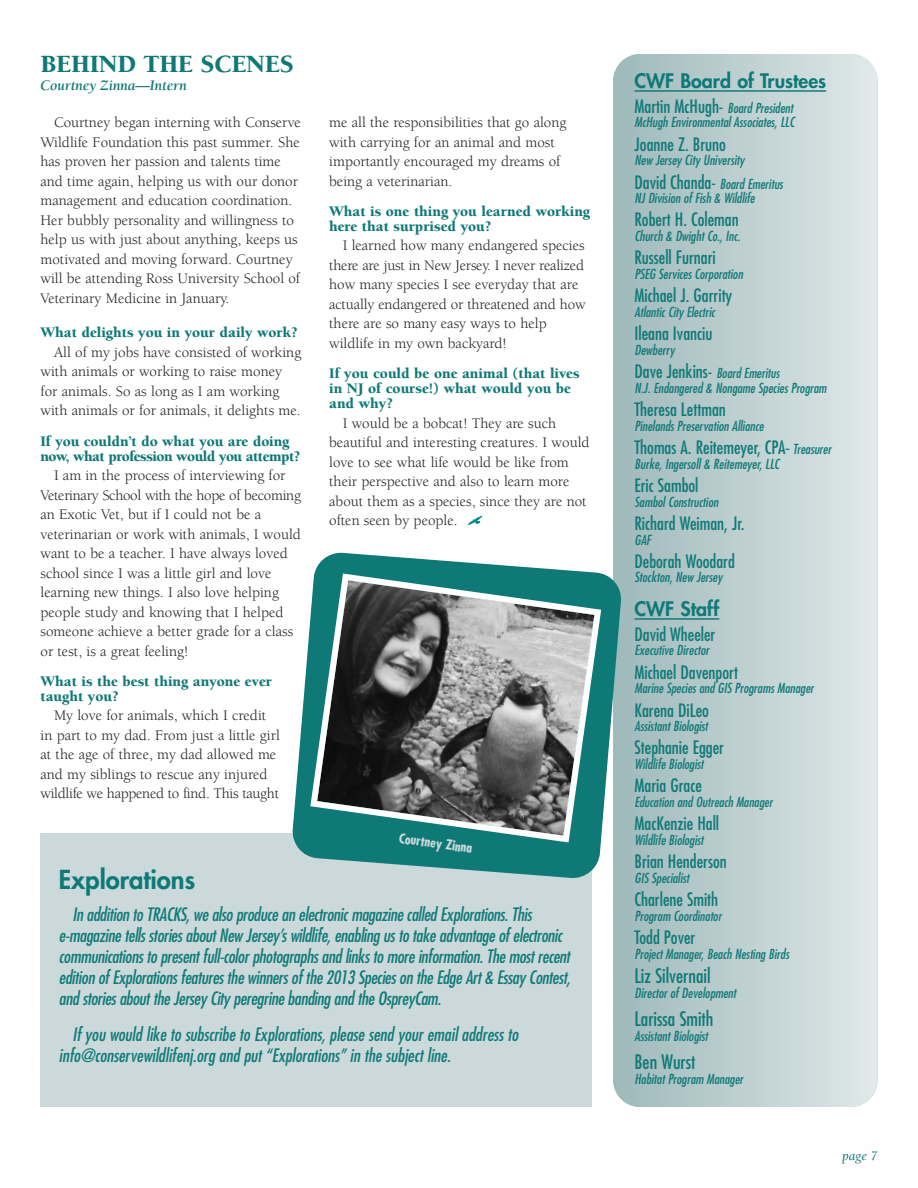
<style>
.page{position:relative;width:918px;height:1188px;background:#fff}
.page>*{position:absolute;margin:0;border:0;box-sizing:border-box;transform-origin:0 0}
.t1{font:900 25.5px "Berkeley";letter-spacing:-.01em;color:#0f7977}
.t2{font:800 25.5px "Futura";color:#0f7977}
.t3{font:condensed 19.5px "Futura";color:#0f7977}
.t4{font:800 19.5px "Futura";color:#0f7977}
.t5{font:italic condensed 18px/21px "Futura";letter-spacing:-.015em;color:#0f7977}
.t6{font:condensed 18px "Futura";color:#0f7977}
.t7{font:15px/19.5px "Berkeley";color:#231f20}
.t8{font:900 15px/15px "Berkeley";color:#0f7977}
.t9{font:900 15px/15px "Berkeley";letter-spacing:-.035em;color:#0f7977}
.t10{font:italic 700 15px "Berkeley";letter-spacing:-.015em;color:#0f7977}
.t11{font:italic condensed 13.5px/23.2px "Futura";color:#0f7977}
.t12{font:700 condensed 13.5px "Futura";color:#cbd9da}
.t13{font:italic 13.5px "Berkeley";color:#0f7977}
.s1{font-style:normal;font-size:18px}
.s2{font-style:italic;font-size:13.5px}
</style>
<div class="page">
<div style="left:40px;top:833px;width:552px;height:274px;background:#cbd9da"></div>
<div style="left:613px;top:54px;width:265px;height:1053px;background:linear-gradient(to right,#9eb9ba,#e1e9e9);border-radius:27px"></div>
<svg style="left:468px;top:515px;width:14px;height:10px"></svg>
<svg style="left:292px;top:552px;width:330px;height:327px"></svg>
<svg style="left:307px;top:570px;width:298px;height:276px;background:#5e7978"></svg>
<hr style="left:634px;top:90px;width:192px;height:2px;background:#0f7977">
<hr style="left:634px;top:618px;width:85px;height:2px;background:#0f7977">
<h1 class="t1" style="left:40px;top:54px;width:255px">BEHIND THE SCENES</h1>
<p class="t10" style="left:40px;top:79px;width:148px">Courtney Zinna—Intern</p>
<p class="t7" style="left:41px;top:114px;width:262px;text-indent:13px">Courtney began interning with Conserve Wildlife Foundation this past summer. She has proven her passion and talents time and time again, helping us with our donor management and education coordination.<br>Her bubbly personality and willingness to help us with just about anything, keeps us motivated and moving forward. Courtney will be attending Ross University School of Veterinary Medicine in January.</p>
<p class="t8" style="left:40px;top:326px;width:259px">What delights you in your daily work?</p>
<p class="t7" style="left:41px;top:344px;width:262px;text-indent:13px">All of my jobs have consisted of working with animals or working to raise money for animals. So as long as I am working with animals or for animals, it delights me.</p>
<p class="t9" style="left:40px;top:435px;width:261px">If you couldn’t do what you are doing now, what profession would you attempt?</p>
<p class="t7" style="left:40px;top:467px;width:262px;text-indent:14px">I am in the process of interviewing for Veterinary School with the hope of becoming an Exotic Vet, but if I could not be a veterinarian or work with animals, I would want to be a teacher. I have always loved school since I was a little girl and love learning new things. I also love helping people study and knowing that I helped someone achieve a better grade for a class or test, is a great feeling!</p>
<p class="t8" style="left:40px;top:675px;width:233px">What is the best thing anyone ever taught you?</p>
<p class="t7" style="left:40px;top:707px;width:241px;text-indent:14px">My love for animals, which I credit in part to my dad. From just a little girl at the age of three, my dad allowed me and my siblings to rescue any injured wildlife we happened to find. This taught</p>
<p class="t7" style="left:329px;top:114px;width:239px">me all the responsibilities that go along with carrying for an animal and most importantly encouraged my dreams of being a veterinarian.</p>
<p class="t8" style="left:329px;top:205px;width:262px">What is one thing you learned working here that surprised you?</p>
<p class="t7" style="left:329px;top:237px;width:258px;text-indent:14px">I learned how many endangered species there are just in New Jersey. I never realized how many species I see everyday that are actually endangered or threatened and how there are so many easy ways to help wildlife in my own backyard!</p>
<p class="t8" style="left:329px;top:367px;width:252px">If you could be one animal (that lives in NJ of course!) what would you be and why?</p>
<p class="t7" style="left:329px;top:414px;width:262px;text-indent:14px">I would be a bobcat! They are such beautiful and interesting creatures. I would love to see what life would be like from their perspective and also to learn more about them as a species, since they are not often seen by people.</p>
<p class="t12" style="left:400px;top:832px;width:76px;rotate:8deg">Courtney Zinna</p>
<h1 class="t2" style="left:59px;top:867px;width:138px">Explorations</h1>
<p class="t5" style="left:59px;top:904px;width:513px;text-indent:13px">In addition to TRACKS, we also produce an electronic magazine called Explorations. This e-magazine tells stories about New Jersey’s wildlife, enabling us to take advantage of electronic communications to present full-color photographs and links to more information. The most recent edition of Explorations features the winners of the 2013 Species on the Edge Art &amp; Essay Contest, and stories about the Jersey City peregrine banding and the OspreyCam.</p>
<p class="t5" style="left:59px;top:1025px;width:461px;text-indent:14px">If you would like to subscribe to Explorations, please send your email address to info@conservewildlifenj.org and put “Explorations” in the subject line.</p>
<h2 class="t4" style="left:634px;top:71px;width:193px">CWF Board of Trustees</h2>
<p class="t11" style="left:634px;top:101px;width:161px;line-height:14.7px"><span class="s1">Martin McHugh-</span> Board President<br>McHugh Environmental Associates, LLC</p>
<p class="t6" style="left:634px;top:136px;width:93px">Joanne Z. Bruno</p>
<p class="t11" style="left:634px;top:150px;width:150px">New Jersey City University<br><span class="s1">David Chanda-</span> Board Emeritus</p>
<p class="t11" style="left:634px;top:187px;width:122px">NJ Division of Fish &amp; Wildlife</p>
<p class="t6" style="left:634px;top:212px;width:106px">Robert H. Coleman</p>
<p class="t11" style="left:634px;top:225px;width:107px">Church &amp; Dwight Co., Inc.</p>
<p class="t6" style="left:634px;top:249px;width:83px">Russell Furnari</p>
<p class="t11" style="left:634px;top:263px;width:110px">PSEG Services Corporation</p>
<p class="t6" style="left:634px;top:287px;width:99px">Michael J. Garrity</p>
<p class="t11" style="left:634px;top:301px;width:82px">Atlantic City Electric</p>
<p class="t6" style="left:634px;top:325px;width:79px">Ileana Ivanciu</p>
<p class="t11" style="left:634px;top:339px;width:147px">Dewberry<br><span class="s1">Dave Jenkins-</span> Board Emeritus</p>
<p class="t11" style="left:634px;top:377px;width:194px">N.J. Endangered &amp; Nongame Species Program</p>
<p class="t6" style="left:634px;top:401px;width:93px">Theresa Lettman</p>
<p class="t11" style="left:634px;top:415px;width:131px">Pinelands Preservation Alliance</p>
<p class="t6" style="left:634px;top:439px;width:198px">Thomas A. Reitemeyer, CPA- <span class="s2">Treasurer</span></p>
<p class="t11" style="left:635px;top:453px;width:146px">Burke, Ingersoll &amp; Reitemeyer, LLC</p>
<p class="t6" style="left:634px;top:477px;width:66px">Eric Sambol</p>
<p class="t11" style="left:634px;top:491px;width:85px">Sambol Construction</p>
<p class="t6" style="left:634px;top:515px;width:112px">Richard Weiman, Jr.</p>
<p class="t11" style="left:634px;top:529px;width:18px">GAF</p>
<p class="t6" style="left:634px;top:553px;width:102px">Deborah Woodard</p>
<p class="t11" style="left:634px;top:567px;width:90px">Stockton, New Jersey</p>
<h2 class="t4" style="left:634px;top:599px;width:86px">CWF Staff</h2>
<p class="t6" style="left:634px;top:626px;width:82px">David Wheeler</p>
<p class="t11" style="left:634px;top:640px;width:76px">Executive Director</p>
<p class="t6" style="left:634px;top:664px;width:105px">Michael Davenport</p>
<p class="t11" style="left:634px;top:678px;width:181px">Marine Species and GIS Programs Manager</p>
<p class="t6" style="left:634px;top:702px;width:76px">Karena DiLeo</p>
<p class="t11" style="left:634px;top:715px;width:75px">Assistant Biologist</p>
<p class="t6" style="left:634px;top:740px;width:91px">Stephanie Egger</p>
<p class="t11" style="left:634px;top:753px;width:71px">Wildlife Biologist</p>
<p class="t6" style="left:634px;top:777px;width:69px">Maria Grace</p>
<p class="t11" style="left:634px;top:791px;width:140px">Education and Outreach Manager</p>
<p class="t6" style="left:634px;top:815px;width:86px">MacKenzie Hall</p>
<p class="t11" style="left:634px;top:829px;width:71px">Wildlife Biologist</p>
<p class="t6" style="left:634px;top:853px;width:94px">Brian Henderson</p>
<p class="t11" style="left:634px;top:867px;width:56px">GIS Specialist</p>
<p class="t6" style="left:634px;top:891px;width:85px">Charlene Smith</p>
<p class="t11" style="left:634px;top:905px;width:89px">Program Coordinator</p>
<p class="t6" style="left:634px;top:929px;width:62px">Todd Pover</p>
<p class="t11" style="left:634px;top:943px;width:156px">Project Manager, Beach Nesting Birds</p>
<h2 class="t3" style="left:634px;top:967px;width:78px">Liz Silvernail</h2>
<p class="t11" style="left:634px;top:982px;width:103px">Director of Development</p>
<h2 class="t3" style="left:634px;top:1010px;width:80px">Larissa Smith</h2>
<p class="t11" style="left:634px;top:1025px;width:75px">Assistant Biologist</p>
<h2 class="t3" style="left:634px;top:1053px;width:63px">Ben Wurst</h2>
<p class="t11" style="left:634px;top:1068px;width:110px">Habitat Program Manager</p>
<p class="t13" style="left:842px;top:1150px;width:37px">page 7</p>
</div>
